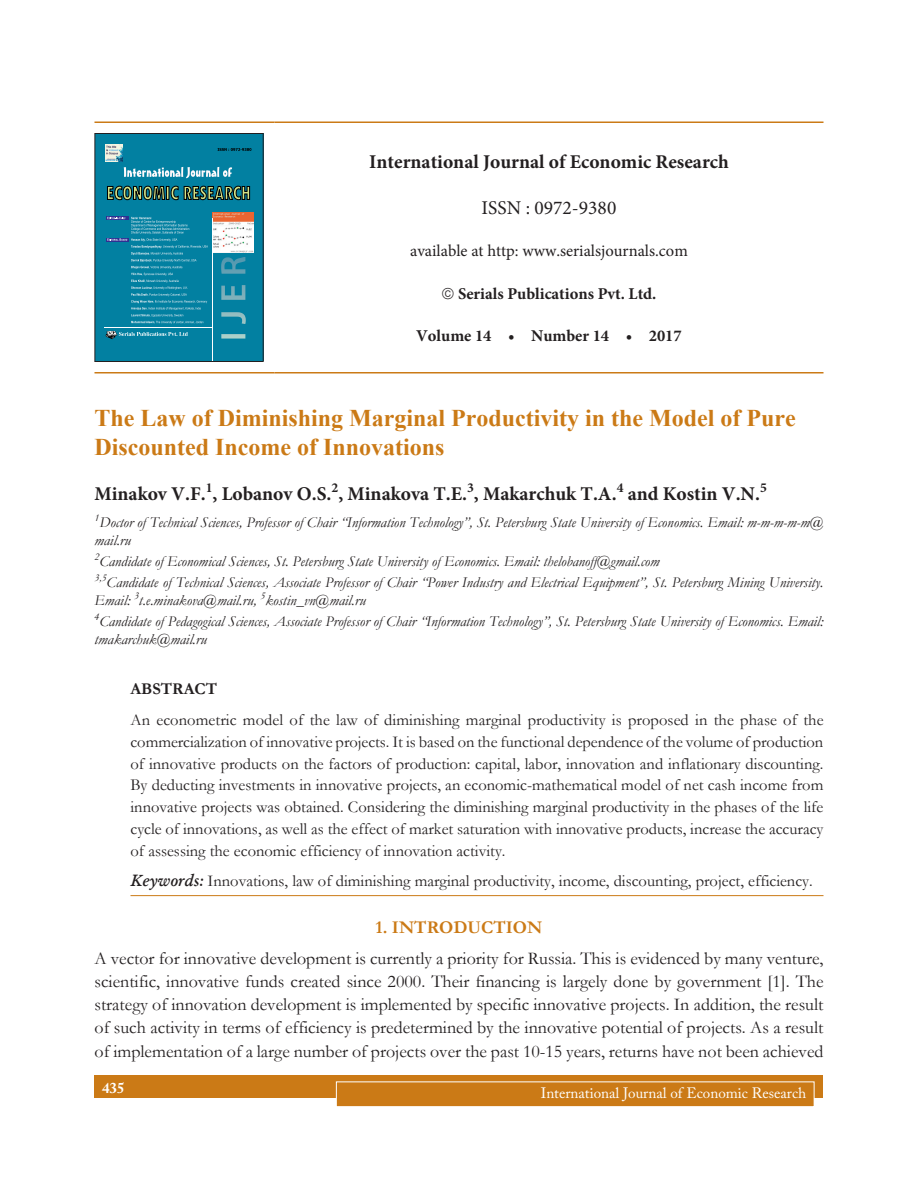
<style>
.page{position:relative;width:918px;height:1188px;background:#fff}
.page>*{position:absolute;margin:0;border:0;box-sizing:border-box;transform-origin:0 0}
.Chapter_Name{font:700 24px/28.8px "Times New Roman";color:#cb7a16}
.Author_Name{font:700 19.5px "Minion Pro";color:#231f20}
.t1{font:19.5px "Minion Pro";color:#231f20}
.Body_text{font:18px/23.2px "Garamond";color:#231f20;text-align:justify}
.Subhead_1{font:700 18px "Garamond";color:#cb7a16}
.Abstract_Body_text{font:16.5px/21.8px "Garamond";color:#231f20;text-align:justify}
.Abstract_Below{font:16.5px "Garamond";color:#231f20}
.t2{font:700 16.5px "Minion Pro";color:#231f20}
.t3{font:16.5px "Minion Pro";color:#231f20}
.Abstract_Subhead{font:700 16.5px "Garamond";color:#231f20}
.Footnote{font:italic 15px/18px "Garamond";color:#231f20}
.t4{font:15px "Adobe Caslon Pro";color:#fff}
.t5{font:700 15px "Adobe Caslon Pro";color:#fff}
.Author_Name-2{font:700 13.65px "Minion Pro";color:#231f20}
.Footnote-2{font:italic 10.5px "Garamond";color:#231f20}
.s1{font-weight:600;font-style:italic}
</style>
<div class="page">
<div style="left:94px;top:1076px;width:730px;height:22px;background:#cb7a16"></div>
<div style="left:336px;top:1082px;width:478px;height:25px;background:#cb7a16"></div>
<div style="left:336px;top:1082px;width:478px;height:25px;border:1px solid #fff"></div>
<hr style="left:130px;top:895px;width:694px;height:1px;background:#cb7a16">
<hr style="left:94px;top:122px;width:180px;height:1px;background:#cb7a16">
<hr style="left:274px;top:122px;width:550px;height:1px;background:#cb7a16">
<hr style="left:94px;top:372px;width:180px;height:2px;background:#cb7a16">
<hr style="left:274px;top:372px;width:550px;height:2px;background:#cb7a16">
<div style="left:95px;top:134px;width:168px;height:227px;background:#0280a1"></div>
<svg style="left:107px;top:167px;width:143px;height:34px"></svg>
<svg style="left:218px;top:148px;width:33px;height:3px"></svg>
<hr style="left:105px;top:327px;width:107px;height:1px;background:#fff">
<hr style="left:106px;top:238px;width:23px;height:3px;background:#2e3092">
<hr style="left:106px;top:216px;width:23px;height:4px;background:#2e3092">
<svg style="left:107px;top:217px;width:101px;height:107px"></svg>
<svg style="left:221px;top:257px;width:25px;height:82px"></svg>
<img style="left:105px;top:145px;width:17px;height:17px">
<svg style="left:106px;top:331px;width:82px;height:8px"></svg>
<img style="left:213px;top:212px;width:40px;height:41px">
<hr style="left:212px;top:218px;width:1px;height:143px;background:#fff">
<div style="left:94px;top:133px;width:170px;height:229px;border:1px solid #231f20"></div>
<p class="Author_Name" style="left:369px;top:148px;width:361px">International Journal of Economic Research</p>
<p class="t1" style="left:482px;top:195px;width:136px">ISSN : 0972-9380</p>
<p class="t3" style="left:410px;top:240px;width:279px">available at http: www.serialsjournals.com</p>
<p class="t2" style="left:458px;top:282px;width:200px">Serials Publications Pvt. Ltd.</p>
<p class="t2" style="left:416px;top:324px;width:267px">Volume 14 • Number 14 • 2017</p>
<p class="Chapter_Name" style="left:94px;top:403px;width:703px">The Law of Diminishing Marginal Productivity in the Model of Pure<br>Discounted Income of Innovations</p>
<p class="Author_Name" style="left:94px;top:480px;width:524px">Minakov V.F. , Lobanov O.S. , Minakova T.E. , Makarchuk T.A.</p>
<p class="Author_Name-2" style="left:206px;top:478px;width:8px">1</p>
<p class="Author_Name-2" style="left:332px;top:478px;width:8px">2</p>
<p class="Author_Name-2" style="left:467px;top:478px;width:8px">3</p>
<p class="Author_Name-2" style="left:617px;top:478px;width:8px">4</p>
<p class="Author_Name" style="left:628px;top:480px;width:134px">and Kostin V.N.</p>
<p class="Author_Name-2" style="left:760px;top:478px;width:8px">5</p>
<p class="Footnote-2" style="left:94px;top:510px;width:6px">1</p>
<p class="Footnote" style="left:94px;top:513px;width:730px;text-indent:5px">Doctor of Technical Sciences, Professor of Chair “Information Technology”, St. Petersburg State University of Economics. Email: m-m-m-m-m@ mail.ru</p>
<p class="Footnote-2" style="left:94px;top:549px;width:6px">2</p>
<p class="Footnote" style="left:99px;top:552px;width:562px">Candidate of Economical Sciences, St. Petersburg State University of Economics. Email: thelobanoff@gmail.com</p>
<p class="Footnote-2" style="left:94px;top:570px;width:14px">3,5</p>
<p class="Footnote" style="left:94px;top:573px;width:731px;text-indent:12px">Candidate of Technical Sciences, Associate Professor of Chair “Power Industry and Electrical Equipment”, St. Petersburg Mining University.<br>Email:</p>
<p class="Footnote-2" style="left:134px;top:588px;width:6px">3</p>
<p class="Footnote" style="left:139px;top:591px;width:119px">t.e.minakova@mail.ru,</p>
<p class="Footnote-2" style="left:261px;top:588px;width:6px">5</p>
<p class="Footnote" style="left:265px;top:591px;width:102px">kostin_vn@mail.ru</p>
<p class="Footnote-2" style="left:94px;top:609px;width:6px">4</p>
<p class="Footnote" style="left:94px;top:612px;width:731px;text-indent:5px">Candidate of Pedagogical Sciences, Associate Professor of Chair “Information Technology”, St. Petersburg State University of Economics. Email: tmakarchuk@mail.ru</p>
<p class="Abstract_Subhead" style="left:130px;top:678px;width:88px">ABSTRACT</p>
<p class="Abstract_Body_text" style="left:130px;top:709px;width:695px">An econometric model of the law of diminishing marginal productivity is proposed in the phase of the commercialization of innovative projects. It is based on the functional dependence of the volume of production of innovative products on the factors of production: capital, labor, innovation and inflationary discounting.<br>By deducting investments in innovative projects, an economic-mathematical model of net cash income from innovative projects was obtained. Considering the diminishing marginal productivity in the phases of the life cycle of innovations, as well as the effect of market saturation with innovative products, increase the accuracy of assessing the economic efficiency of innovation activity.</p>
<p class="Abstract_Below" style="left:130px;top:870px;width:684px"><span class="s1">Keywords:</span> Innovations, law of diminishing marginal productivity, income, discounting, project, efficiency.</p>
<p class="Subhead_1" style="left:376px;top:915px;width:168px">1. INTRODUCTION</p>
<p class="Body_text" style="left:94px;top:946px;width:731px">A vector for innovative development is currently a priority for Russia. This is evidenced by many venture, scientific, innovative funds created since 2000. Their financing is largely done by government [1]. The strategy of innovation development is implemented by specific innovative projects. In addition, the result of such activity in terms of efficiency is predetermined by the innovative potential of projects. As a result of implementation of a large number of projects over the past 10-15 years, returns have not been achieved</p>
<p class="t5" style="left:102px;top:1079px;width:24px">435</p>
<p class="t4" style="left:541px;top:1084px;width:267px">International Journal of Economic Research</p>
</div>
